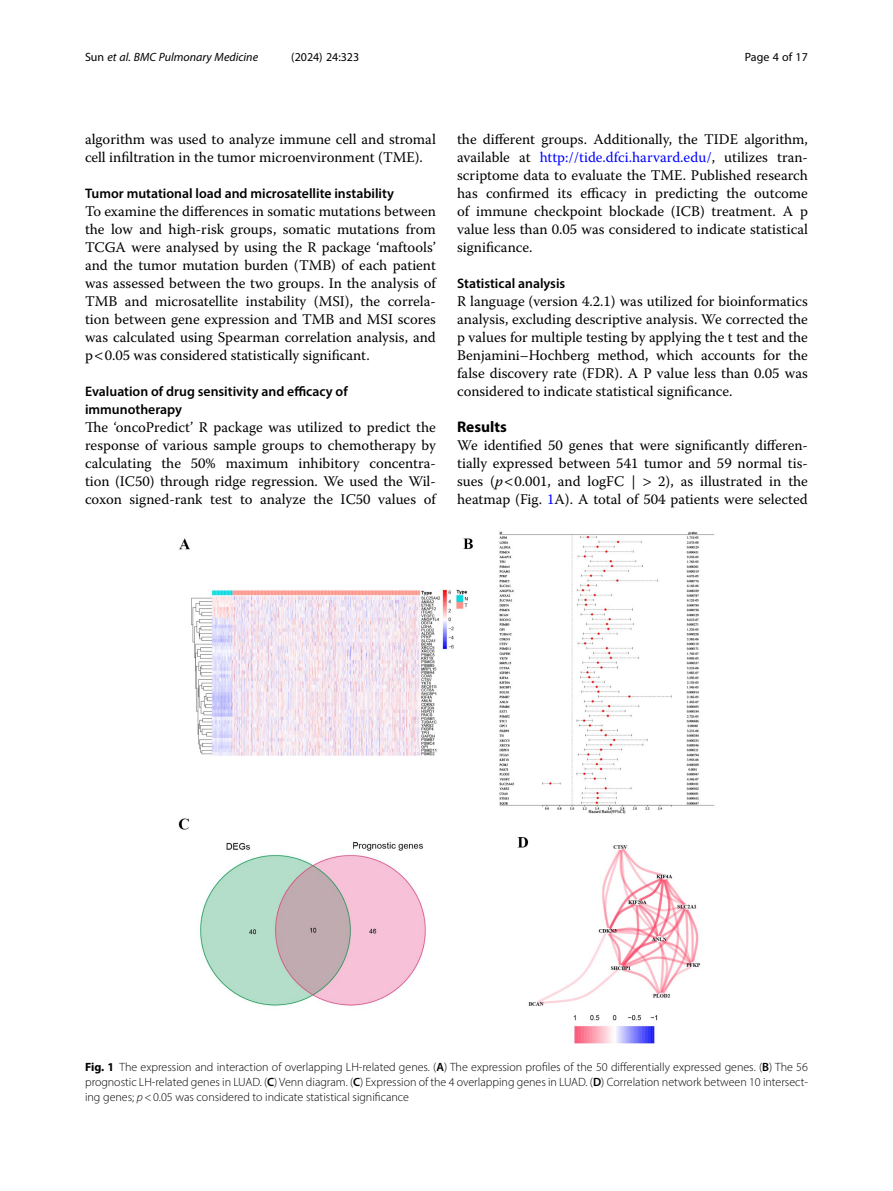
<style>
.page{position:relative;width:893px;height:1191px;background:#fff}
.page>*{position:absolute;margin:0;border:0;box-sizing:border-box;transform-origin:0 0}
.Head_1{font:700 15.45px "Myriad Pro";color:#000}
.Body_Text{font:14.7px/18px "Warnock Pro";color:#000;text-align:justify}
.Head_2{font:600 13.8px/18px "Myriad Pro";color:#000}
.Figure_Caption{font:300 12px/15px "Myriad Pro";color:#000;text-align:justify}
.t1{font:italic 12px "Myriad Pro";color:#000}
.t2{font:12px "Myriad Pro";color:#000}
.s1{font-style:normal}
.s2{color:#00f}
.s3{font-style:italic}
.s4{font-weight:700}
.s5{font-weight:600}
</style>
<div class="page">
<img style="left:179px;top:531px;width:535px;height:513px">
<p class="t1" style="left:85px;top:50px;width:175px"><span class="s1">Sun</span> et al. BMC Pulmonary Medicine</p>
<p class="t2" style="left:291px;top:50px;width:70px">(2024) 24:323</p>
<p class="t2" style="left:745px;top:50px;width:65px">Page 4 of 17</p>
<p class="Body_Text" style="left:85px;top:130px;width:352px">algorithm was used to analyze immune cell and stromal cell infiltration in the tumor microenvironment (TME).</p>
<p class="Head_2" style="left:85px;top:184px;width:310px">Tumor mutational load and microsatellite instability</p>
<p class="Body_Text" style="left:85px;top:202px;width:352px">To examine the differences in somatic mutations between the low and high-risk groups, somatic mutations from TCGA were analysed by using the R package ‘maftools’ and the tumor mutation burden (TMB) of each patient was assessed between the two groups. In the analysis of TMB and microsatellite instability (MSI), the correla&shy;tion between gene expression and TMB and MSI scores was calculated using Spearman correlation analysis, and p 0.05 was considered statistically significant.</p>
<p class="Head_2" style="left:85px;top:382px;width:264px">Evaluation of drug sensitivity and efficacy of immunotherapy</p>
<p class="Body_Text" style="left:85px;top:418px;width:352px">The ‘oncoPredict’ R package was utilized to predict the response of various sample groups to chemotherapy by calculating the 50% maximum inhibitory concentra&shy;tion (IC50) through ridge regression. We used the Wil&shy;coxon signed-rank test to analyze the IC50 values of</p>
<p class="Body_Text" style="left:457px;top:130px;width:352px">the different groups. Additionally, the TIDE algorithm, available at <span class="s2">http://tide.dfci.harvard.edu/</span>, utilizes tran&shy;scriptome data to evaluate the TME. Published research has confirmed its efficacy in predicting the outcome of immune checkpoint blockade (ICB) treatment. A p value less than 0.05 was considered to indicate statistical significance.</p>
<p class="Head_2" style="left:457px;top:274px;width:110px">Statistical analysis</p>
<p class="Body_Text" style="left:457px;top:292px;width:352px">R language (version 4.2.1) was utilized for bioinformatics analysis, excluding descriptive analysis. We corrected the p values for multiple testing by applying the t test and the Benjamini–Hochberg method, which accounts for the false discovery rate (FDR). A P value less than 0.05 was considered to indicate statistical significance.</p>
<p class="Head_1" style="left:457px;top:417px;width:51px">Results</p>
<p class="Body_Text" style="left:457px;top:436px;width:352px">We identified 50 genes that were significantly differen&shy;tially expressed between 541 tumor and 59 normal tis&shy;sues (<span class="s3">p</span> 0.001, and logFC |</p>
<p class="Body_Text" style="left:457px;top:472px;width:352px;text-align:right">2), as illustrated in the<br>heatmap (Fig. <span class="s2">1</span>A). A total of 504 patients were selected</p>
<p class="Figure_Caption" style="left:85px;top:1059px;width:724px"><span class="s4">Fig. 1</span> The expression and interaction of overlapping LH-related genes. (<span class="s5">A</span>) The expression profiles of the 50 differentially expressed genes. (<span class="s5">B</span>) The 56 prognostic LH-related genes in LUAD. (<span class="s5">C</span>) Venn diagram. (<span class="s5">C</span>) Expression of the 4 overlapping genes in LUAD. (<span class="s5">D</span>) Correlation network between 10 intersect&shy;ing genes; <span class="s3">p</span>&lt;0.05 was considered to indicate statistical significance</p>
</div>
